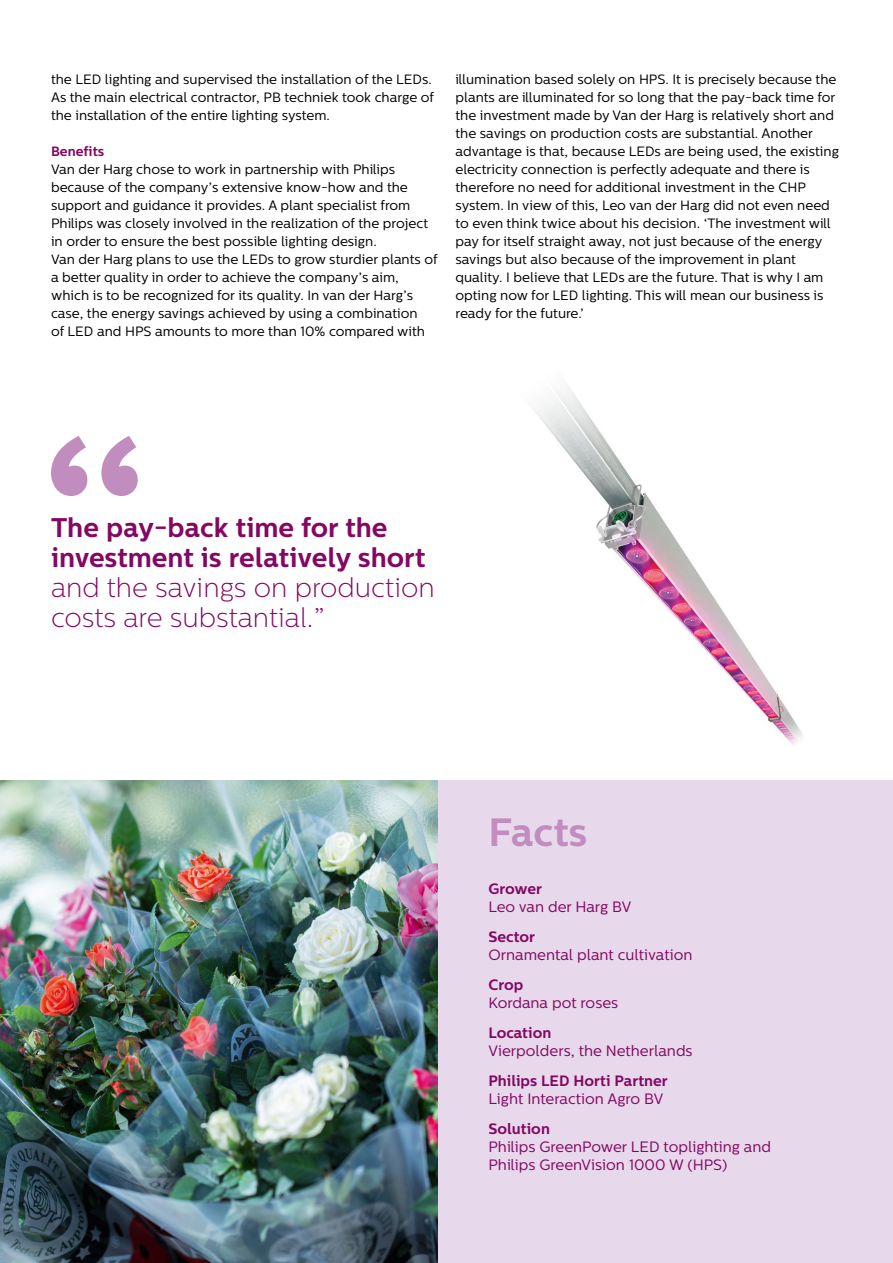
<style>
.page{position:relative;width:893px;height:1263px;background:#fff}
.page>*{position:absolute;margin:0;border:0;box-sizing:border-box;transform-origin:0 0}
.t1{font:700 39.3px "Centrale Sans";color:#c18dbe}
.t2{font:700 27px/30px "Centrale Sans";color:#840862}
.t3{font:200 27px/30px "Centrale Sans";color:#840862}
.t4{font:15px/18px "Centrale Sans";color:#840862}
.t5{font:700 15px "Centrale Sans";color:#840862}
.t6{font:13.5px/18px "Centrale Sans";color:#000}
.t7{font:700 13.5px "Centrale Sans";color:#840862}
</style>
<div class="page">
<div style="left:437px;top:780px;width:456px;height:483px;background:#e7d8eb"></div>
<img style="left:0;top:780px;width:437px;height:483px">
<img style="left:535px;top:386px;width:268px;height:359px">
<svg style="left:51px;top:436px;width:87px;height:60px"></svg>
<p class="t6" style="left:51px;top:71px;width:385px">the LED lighting and supervised the installation of the LEDs.<br>As the main electrical contractor, PB techniek took charge of the installation of the entire lighting system.</p>
<p class="t7" style="left:51px;top:143px;width:55px">Benefits</p>
<p class="t6" style="left:51px;top:161px;width:388px">Van der Harg chose to work in partnership with Philips because of the company’s extensive know-how and the support and guidance it provides. A plant specialist from Philips was closely involved in the realization of the project in order to ensure the best possible lighting design.<br>Van der Harg plans to use the LEDs to grow sturdier plants of a better quality in order to achieve the company’s aim, which is to be recognized for its quality. In van der Harg’s case, the energy savings achieved by using a combination<br>of LED and HPS amounts to more than 10% compared with</p>
<p class="t6" style="left:455px;top:71px;width:385px">illumination based solely on HPS. It is precisely because the plants are illuminated for so long that the pay-back time for the investment made by Van der Harg is relatively short and the savings on production costs are substantial. Another advantage is that, because LEDs are being used, the existing electricity connection is perfectly adequate and there is therefore no need for additional investment in the CHP system. In view of this, Leo van der Harg did not even need to even think twice about his decision. ‘The investment will pay for itself straight away, not just because of the energy savings but also because of the improvement in plant quality. I believe that LEDs are the future. That is why I am opting now for LED lighting. This will mean our business is ready for the future.’</p>
<h2 class="t2" style="left:51px;top:513px;width:376px">The pay-back time for the investment is relatively short</h2>
<h2 class="t3" style="left:51px;top:573px;width:385px">and the savings on production costs are substantial.”</h2>
<h1 class="t1" style="left:488px;top:809px;width:100px">Facts</h1>
<p class="t5" style="left:488px;top:880px;width:55px">Grower</p>
<p class="t4" style="left:488px;top:898px;width:144px">Leo van der Harg BV</p>
<p class="t5" style="left:488px;top:928px;width:48px">Sector</p>
<p class="t4" style="left:488px;top:946px;width:205px">Ornamental plant cultivation</p>
<p class="t5" style="left:488px;top:976px;width:36px">Crop</p>
<p class="t4" style="left:488px;top:994px;width:131px">Kordana pot roses</p>
<p class="t5" style="left:488px;top:1024px;width:64px">Location</p>
<p class="t4" style="left:488px;top:1042px;width:206px">Vierpolders, the Netherlands</p>
<p class="t5" style="left:488px;top:1072px;width:181px">Philips LED Horti Partner</p>
<p class="t4" style="left:488px;top:1090px;width:176px">Light Interaction Agro BV</p>
<p class="t5" style="left:488px;top:1120px;width:63px">Solution</p>
<p class="t4" style="left:488px;top:1138px;width:284px">Philips GreenPower LED toplighting and<br>Philips GreenVision 1000 W (HPS)</p>
</div>
